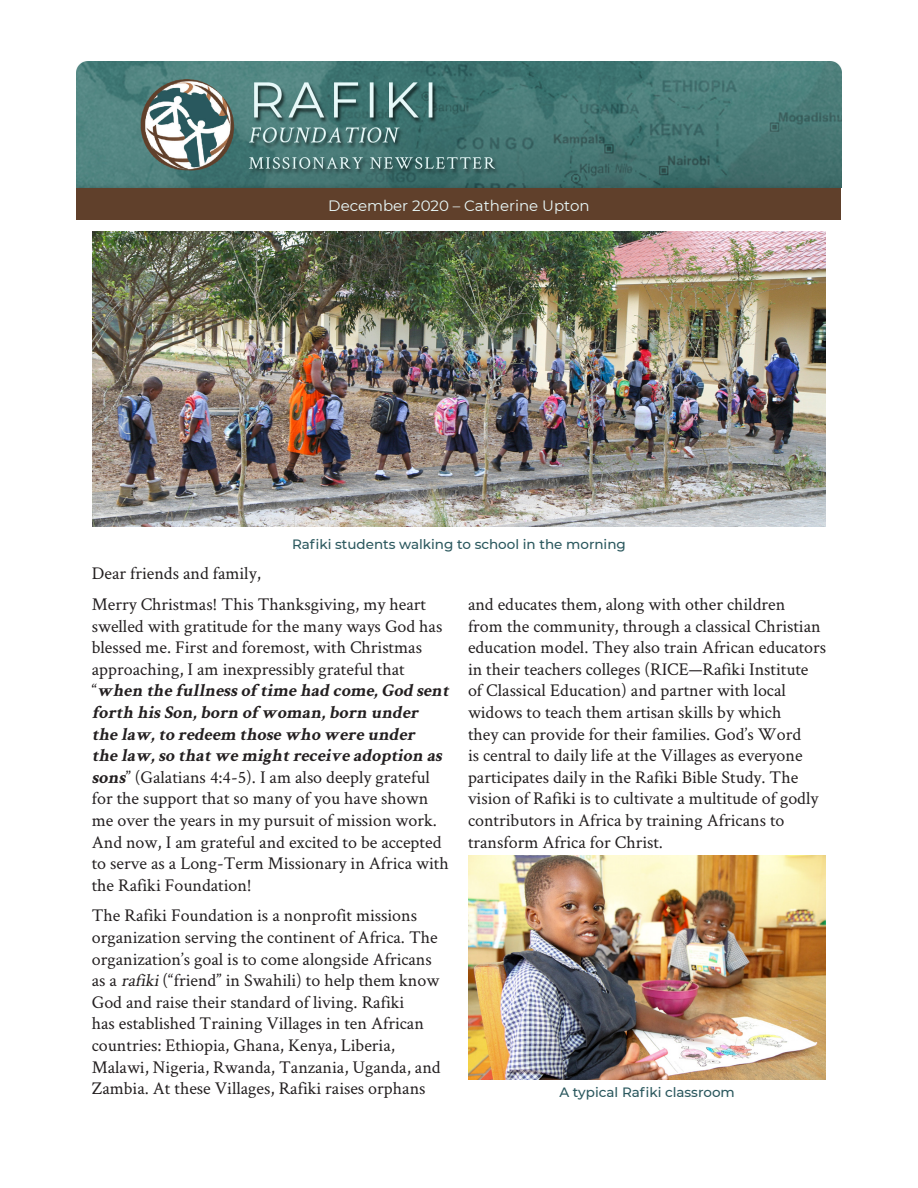
<style>
.page{position:relative;width:918px;height:1188px;background:#fff}
.page>*{position:absolute;margin:0;border:0;box-sizing:border-box;transform-origin:0 0}
.Body_copy{font:18px/21.6px "Crimson Text";color:#231f20}
.Dear_friends{font:18px "Crimson Text";color:#231f20}
.Date_and_Name{font:15px "Montserrat";color:#eafafa}
.Photo_Caption{font:500 13.5px "Montserrat";color:#2b585e}
.s1{font-weight:700;font-style:italic}
.s2{font-style:italic}
</style>
<div class="page">
<div style="left:76px;top:188px;width:766px;height:31px;background:#60402b"></div>
<img style="left:76px;top:61px;width:765px;height:127px">
<img style="left:92px;top:231px;width:734px;height:295px">
<img style="left:469px;top:855px;width:356px;height:225px">
<p class="Date_and_Name" style="left:328px;top:195px;width:263px">December 2020 – Catherine Upton</p>
<p class="Photo_Caption" style="left:292px;top:535px;width:335px">Rafiki students walking to school in the morning</p>
<p class="Dear_friends" style="left:92px;top:561px;width:171px">Dear friends and family,</p>
<p class="Body_copy" style="left:92px;top:593px;width:364px">Merry Christmas! This Thanksgiving, my heart swelled with gratitude for the many ways God has blessed me. First and foremost, with Christmas approaching, I am inexpressibly grateful that<br>“ <span class="s1">when thefullnessof timehadcome,Godsent forth hisSon,born of woman,born under thelaw,toredeem thosewhowereunder thelaw,sothatwemightreceiveadoption as sons</span>” (Galatians 4:4-5). I am also deeply grateful for the support that so many of you have shown<br>me over the years in my pursuit of mission work.<br>And now, I am grateful and excited to be accepted to serve as a Long-Term Missionary in Africa with the Rafiki Foundation!</p>
<p class="Body_copy" style="left:92px;top:904px;width:350px">The Rafiki Foundation is a nonprofit missions organization serving the continent of Africa. The organization’s goal is to come alongside Africans as a <span class="s2">rafiki</span>(“friend” in Swahili) to help them know God and raise their standard of living. Rafiki<br>has established Training Villages in ten African countries: Ethiopia, Ghana, Kenya, Liberia, Malawi, Nigeria, Rwanda, Tanzania, Uganda, and Zambia. At these Villages, Rafiki raises orphans</p>
<p class="Body_copy" style="left:468px;top:593px;width:360px">and educates them, along with other children<br>from the community, through a classical Christian education model. They also train African educators in their teachers colleges (RICE—Rafiki Institute of Classical Education) and partner with local widows to teach them artisan skills by which<br>they can provide for their families. God’s Word<br>is central to daily life at the Villages as everyone participates daily in the Rafiki Bible Study. The vision of Rafiki is to cultivate a multitude of godly contributors in Africa by training Africans to transform Africa for Christ.</p>
<p class="Photo_Caption" style="left:559px;top:1082px;width:177px">A typical Rafiki classroom</p>
</div>
